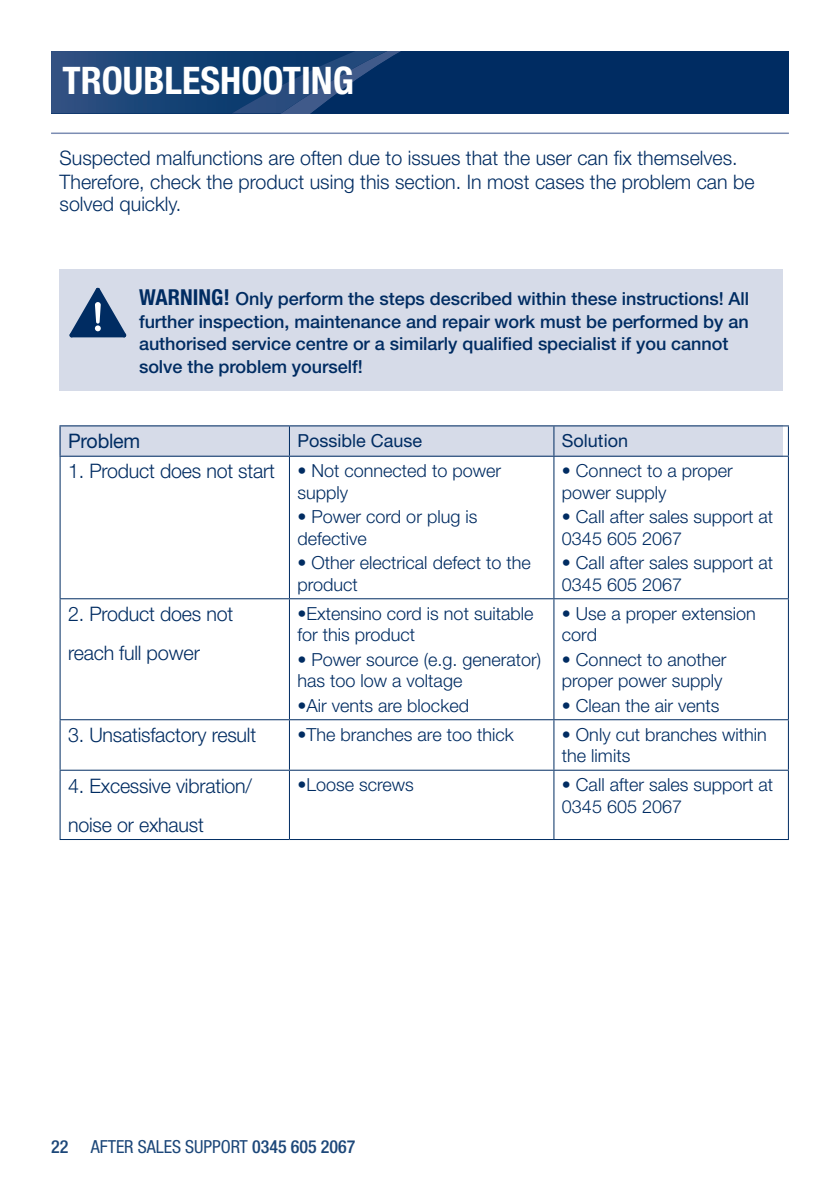
<style>
.page{position:relative;width:840px;height:1191px;background:#fff}
.page>*{position:absolute;margin:0;border:0;box-sizing:border-box;transform-origin:0 0}
.t1{font:700 condensed 38px "Helvetica Neue LT Std";color:#fff}
.t2{font:300 20px/39px "Helvetica Neue LT Std";color:#002c62}
.t3{font:20px "Helvetica Neue LT Std";letter-spacing:-.01em;color:#002c62}
.t4{font:300 18px/21.6px "Helvetica Neue LT Std";color:#002c62}
.t5{font:500 18px/22.6px "Helvetica Neue LT Std";letter-spacing:-.005em;color:#002c62}
.t6{font:condensed 18px "Helvetica Neue LT Std";letter-spacing:-.005em;color:#1c4779}
.t7{font:18px "Helvetica Neue LT Std";color:#002c62}
.s1{font-weight:700;font-stretch:condensed;font-size:22px}
.s2{font-size:18px}
.s3{font-weight:500}
</style>
<div class="page">
<div style="left:60px;top:425px;width:722px;height:31px;background:#d6dbe8"></div>
<svg style="left:51px;top:51px;width:737px;height:62px;fill:#002c62"></svg>
<div style="left:60px;top:269px;width:722px;height:122px;background:#d6dbe8"></div>
<hr style="left:60px;top:425px;width:229px;height:1px;background:#002c62">
<hr style="left:60px;top:426px;width:1px;height:30px;background:#002c62">
<hr style="left:289px;top:425px;width:264px;height:1px;background:#002c62">
<hr style="left:289px;top:426px;width:1px;height:30px;background:#002c62">
<hr style="left:553px;top:425px;width:235px;height:1px;background:#002c62">
<hr style="left:553px;top:426px;width:1px;height:30px;background:#002c62">
<hr style="left:787px;top:426px;width:1px;height:30px;background:#002c62">
<hr style="left:60px;top:456px;width:229px;height:1px;background:#002c62">
<hr style="left:60px;top:457px;width:1px;height:141px;background:#002c62">
<hr style="left:289px;top:456px;width:264px;height:1px;background:#002c62">
<hr style="left:289px;top:457px;width:1px;height:141px;background:#002c62">
<hr style="left:553px;top:456px;width:235px;height:1px;background:#002c62">
<hr style="left:553px;top:457px;width:1px;height:141px;background:#002c62">
<hr style="left:787px;top:457px;width:1px;height:141px;background:#002c62">
<hr style="left:60px;top:598px;width:229px;height:1px;background:#002c62">
<hr style="left:60px;top:599px;width:1px;height:120px;background:#002c62">
<hr style="left:289px;top:598px;width:264px;height:1px;background:#002c62">
<hr style="left:289px;top:599px;width:1px;height:120px;background:#002c62">
<hr style="left:553px;top:598px;width:235px;height:1px;background:#002c62">
<hr style="left:553px;top:599px;width:1px;height:120px;background:#002c62">
<hr style="left:787px;top:599px;width:1px;height:120px;background:#002c62">
<hr style="left:60px;top:719px;width:229px;height:1px;background:#002c62">
<hr style="left:60px;top:720px;width:1px;height:49px;background:#002c62">
<hr style="left:289px;top:719px;width:264px;height:1px;background:#002c62">
<hr style="left:289px;top:720px;width:1px;height:49px;background:#002c62">
<hr style="left:553px;top:719px;width:235px;height:1px;background:#002c62">
<hr style="left:553px;top:720px;width:1px;height:49px;background:#002c62">
<hr style="left:787px;top:720px;width:1px;height:49px;background:#002c62">
<hr style="left:60px;top:769px;width:229px;height:1px;background:#002c62">
<hr style="left:60px;top:770px;width:1px;height:69px;background:#002c62">
<hr style="left:289px;top:769px;width:264px;height:1px;background:#002c62">
<hr style="left:289px;top:770px;width:1px;height:69px;background:#002c62">
<hr style="left:553px;top:769px;width:235px;height:1px;background:#002c62">
<hr style="left:553px;top:770px;width:1px;height:69px;background:#002c62">
<hr style="left:787px;top:770px;width:1px;height:69px;background:#002c62">
<hr style="left:60px;top:839px;width:229px;height:1px;background:#002c62">
<hr style="left:289px;top:839px;width:264px;height:1px;background:#002c62">
<hr style="left:553px;top:839px;width:235px;height:1px;background:#002c62">
<svg style="left:69px;top:287px;width:57px;height:51px"></svg>
<hr style="left:51px;top:132px;width:737px;height:2px;background:#7c8db3">
<h1 class="t1" style="left:62px;top:57px;width:293px">TROUBLESHOOTING</h1>
<p class="t2" style="left:60px;top:145px;width:696px;line-height:24px">Suspected malfunctions are often due to issues that the user can fix themselves.<br>Therefore, check the product using this section. In most cases the problem can be</p>
<p class="t2" style="left:60px;top:183px;width:123px">solved quickly.</p>
<p class="t5" style="left:139px;top:287px;width:611px"><span class="s1">WARNING!</span> Only perform the steps described within these instructions! All further inspection, maintenance and repair work must be performed by an authorised service centre or a similarly qualified specialist if you cannot solve the problem yourself!</p>
<p class="t3" style="left:68px;top:429px;width:74px">Problem</p>
<p class="t7" style="left:297px;top:429px;width:126px">Possible Cause</p>
<p class="t7" style="left:561px;top:429px;width:68px">Solution</p>
<p class="t2" style="left:68px;top:451px;width:434px">1. Product does not start <span class="s2">• Not connected to power</span></p>
<p class="t4" style="left:297px;top:481px;width:52px">supply</p>
<p class="t4" style="left:297px;top:505px;width:181px">• Power cord or plug is defective</p>
<p class="t4" style="left:297px;top:551px;width:235px">• Other electrical defect to the product</p>
<p class="t4" style="left:561px;top:459px;width:172px">• Connect to a proper power supply</p>
<p class="t4" style="left:561px;top:505px;width:213px">• Call after sales support at<br>0345 605 2067</p>
<p class="t4" style="left:561px;top:551px;width:213px">• Call after sales support at<br>0345 605 2067</p>
<p class="t2" style="left:68px;top:594px;width:166px">2. Product does not reach full power</p>
<p class="t4" style="left:297px;top:602px;width:237px">•Extensino cord is not suitable for this product</p>
<p class="t4" style="left:297px;top:648px;width:245px">• Power source (e.g. generator) has too low a voltage</p>
<p class="t4" style="left:297px;top:694px;width:173px">•Air vents are blocked</p>
<p class="t4" style="left:561px;top:602px;width:195px">• Use a proper extension cord</p>
<p class="t4" style="left:561px;top:648px;width:166px">• Connect to another proper power supply</p>
<p class="t4" style="left:561px;top:694px;width:159px">• Clean the air vents</p>
<p class="t2" style="left:68px;top:715px;width:189px">3. Unsatisfactory result</p>
<p class="t4" style="left:297px;top:723px;width:218px">•The branches are too thick</p>
<p class="t4" style="left:561px;top:723px;width:206px">• Only cut branches within the limits</p>
<p class="t2" style="left:68px;top:765px;width:185px">4. Excessive vibration/ noise or exhaust</p>
<p class="t4" style="left:297px;top:773px;width:118px">•Loose screws</p>
<p class="t4" style="left:561px;top:773px;width:213px">• Call after sales support at<br>0345 605 2067</p>
<p class="t6" style="left:51px;top:1136px;width:305px"><span class="s3">22</span> AFTER SALES SUPPORT <span class="s3">0345 605 2067</span></p>
</div>
